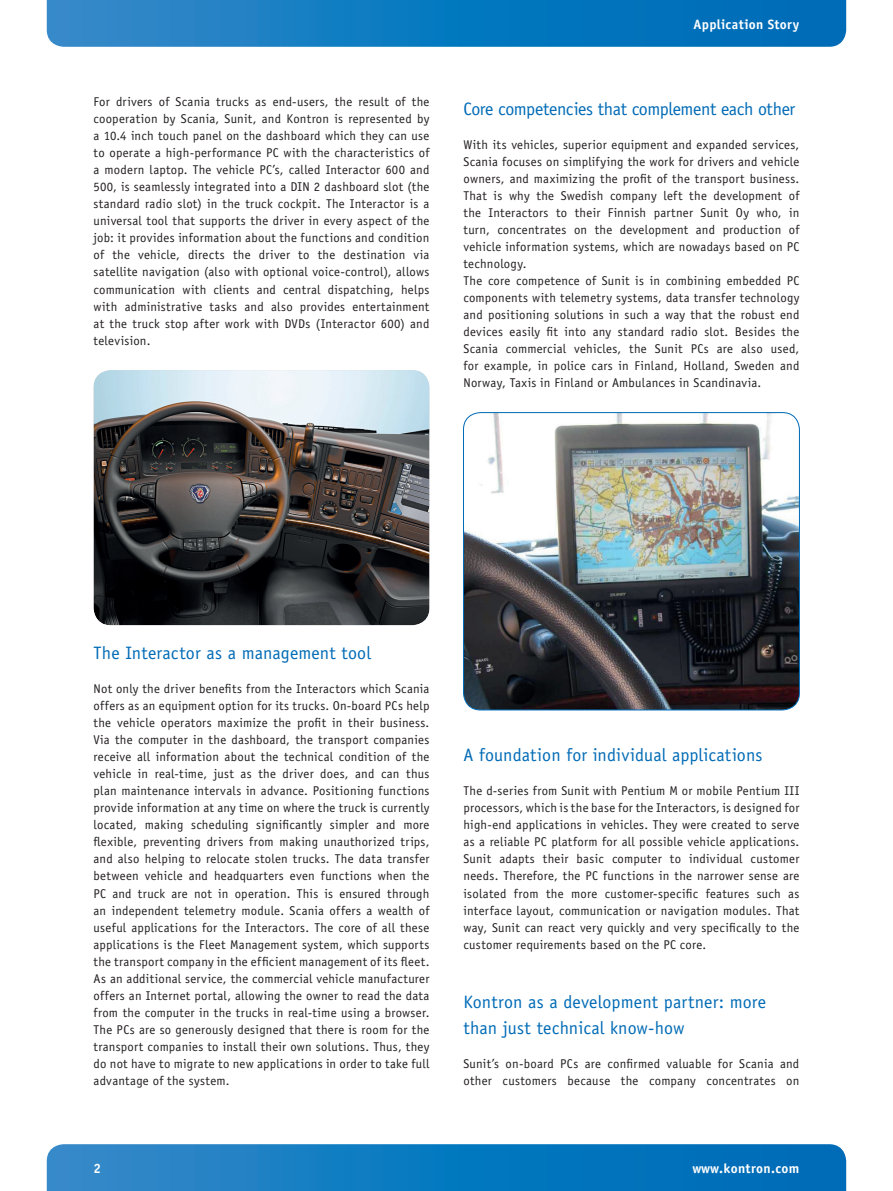
<style>
.page{position:relative;width:893px;height:1191px;background:#fff}
.page>*{position:absolute;margin:0;border:0;box-sizing:border-box;transform-origin:0 0}
.t1{font:18px/25.5px "Officina Sans";letter-spacing:.005em;color:#006bb6}
.t2{font:18px "Officina Sans";letter-spacing:-.02em;color:#006bb6}
.t3{font:700 13.5px "Officina Sans";letter-spacing:.025em;color:#fff}
.t4{font:12.75px/17px "Officina Sans";letter-spacing:.02em;color:#231f20;text-align:justify}
</style>
<div class="page">
<svg style="left:47px;top:0;width:799px;height:47px;background:#117ac0"></svg>
<svg style="left:47px;top:1144px;width:799px;height:47px;background:#117ac0"></svg>
<img style="left:94px;top:370px;width:335px;height:255px;border-radius:17px">
<img style="left:463px;top:412px;width:336px;height:298px;border-radius:17px">
<div style="left:463px;top:412px;width:337px;height:298px;border:1px solid #006bb6;border-radius:17px"></div>
<p class="t4" style="left:94px;top:95px;width:337px">For drivers of Scania trucks as end-users, the result of the cooperation by Scania, Sunit, and Kontron is represented by a 10.4 inch touch panel on the dashboard which they can use to operate a high-performance PC with the characteristics of a modern laptop. The vehicle PC’s, called Interactor 600 and 500, is seamlessly integrated into a DIN 2 dashboard slot (the standard radio slot) in the truck cockpit. The Interactor is a universal tool that supports the driver in every aspect of the job: it provides information about the functions and condition of the vehicle, directs the driver to the destination via satellite navigation (also with optional voice-control), allows communication with clients and central dispatching, helps with administrative tasks and also provides entertainment at the truck stop after work with DVDs (Interactor 600) and television.</p>
<p class="t3" style="left:693px;top:19px;width:108px">Application Story</p>
<h1 class="t2" style="left:463px;top:102px;width:333px">Core competencies that complement each other</h1>
<p class="t4" style="left:463px;top:137px;width:337px;text-align:left">With its vehicles, superior equipment and expanded services, Scania focuses on simplifying the work for drivers and vehicle owners, and maximizing the profit of the transport business.<br>That is why the Swedish company left the development of the Interactors to their Finnish partner Sunit Oy who, in turn, concentrates on the development and production of vehicle information systems, which are nowadays based on PC technology.<br>The core competence of Sunit is in combining embedded PC components with telemetry systems, data transfer technology and positioning solutions in such a way that the robust end devices easily fit into any standard radio slot. Besides the Scania commercial vehicles, the Sunit PCs are also used, for example, in police cars in Finland, Holland, Sweden and Norway, Taxis in Finland or Ambulances in Scandinavia.</p>
<h1 class="t1" style="left:94px;top:642px;width:279px">The Interactor as a management tool</h1>
<p class="t4" style="left:94px;top:681px;width:337px">Not only the driver benefits from the Interactors which Scania offers as an equipment option for its trucks. On-board PCs help the vehicle operators maximize the profit in their business.<br>Via the computer in the dashboard, the transport companies receive all information about the technical condition of the vehicle in real-time, just as the driver does, and can thus plan maintenance intervals in advance. Positioning functions provide information at any time on where the truck is currently located, making scheduling significantly simpler and more flexible, preventing drivers from making unauthorized trips, and also helping to relocate stolen trucks. The data transfer between vehicle and headquarters even functions when the PC and truck are not in operation. This is ensured through an independent telemetry module. Scania offers a wealth of useful applications for the Interactors. The core of all these applications is the Fleet Management system, which supports the transport company in the efficient management of its fleet.<br>As an additional service, the commercial vehicle manufacturer offers an Internet portal, allowing the owner to read the data from the computer in the trucks in real-time using a browser.<br>The PCs are so generously designed that there is room for the transport companies to install their own solutions. Thus, they do not have to migrate to new applications in order to take full advantage of the system.</p>
<p class="t3" style="left:94px;top:1163px;width:9px">2</p>
<h1 class="t1" style="left:463px;top:744px;width:300px">A foundation for individual applications</h1>
<p class="t4" style="left:463px;top:783px;width:337px">The d-series from Sunit with Pentium M or mobile Pentium III processors, which is the base for the Interactors, is designed for high-end applications in vehicles. They were created to serve as a reliable PC platform for all possible vehicle applications.<br>Sunit adapts their basic computer to individual customer needs. Therefore, the PC functions in the narrower sense are isolated from the more customer-specific features such as interface layout, communication or navigation modules. That way, Sunit can react very quickly and very specifically to the customer requirements based on the PC core.</p>
<h1 class="t1" style="left:463px;top:990px;width:304px">Kontron as a development partner: more than just technical know-how</h1>
<p class="t4" style="left:463px;top:1056px;width:337px">Sunit’s on-board PCs are confirmed valuable for Scania and other customers because the company concentrates on</p>
<p class="t3" style="left:692px;top:1163px;width:109px">www.kontron.com</p>
</div>
